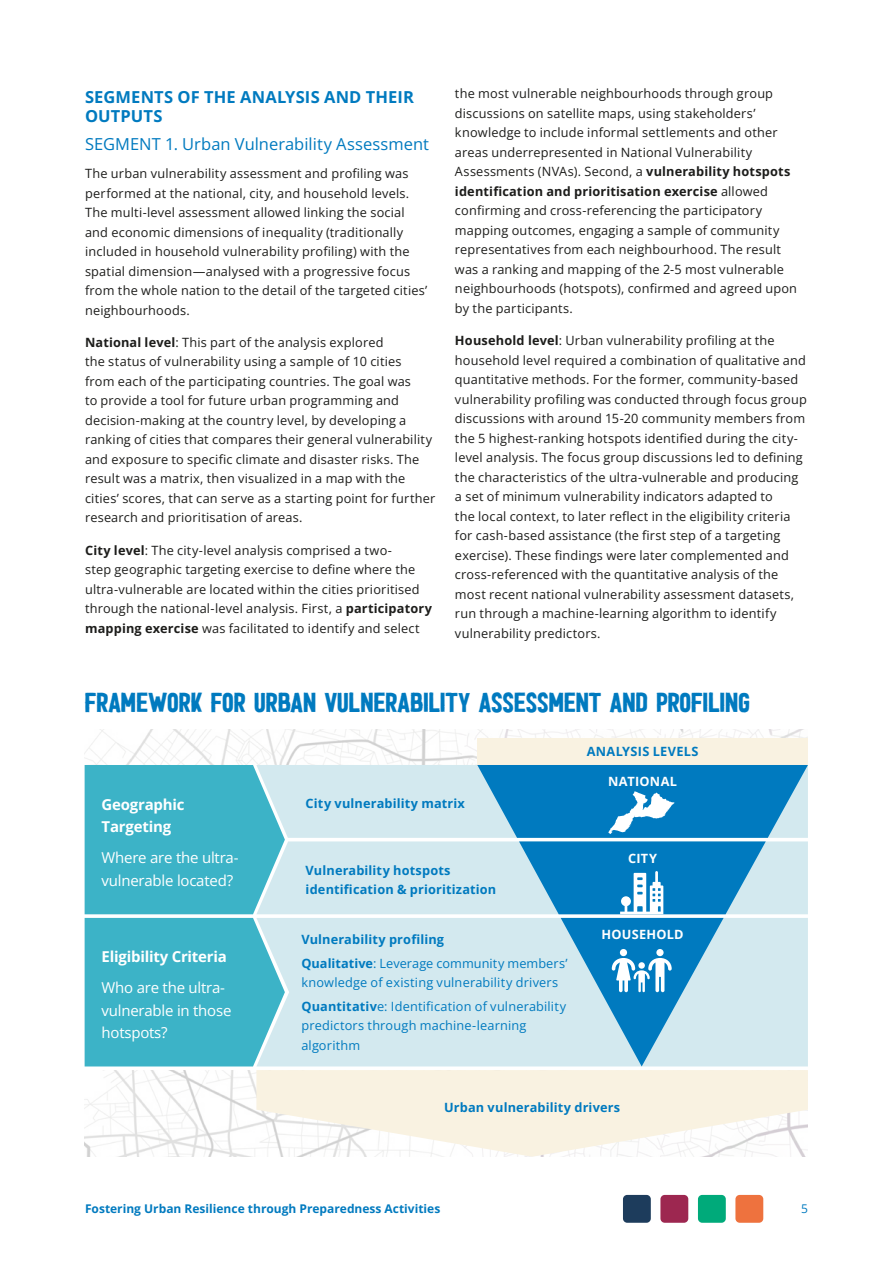
<style>
.page{position:relative;width:893px;height:1263px;background:#fff}
.page>*{position:absolute;margin:0;border:0;box-sizing:border-box;transform-origin:0 0}
.t1{font:27px "HALDEN SOLID";letter-spacing:.02em;color:#007abf}
.t2{font:16.5px "Open Sans";color:#007abf}
.t3{font:700 16.5px/19.5px "Open Sans";letter-spacing:.01em;color:#007abf}
.t4{font:15px/22.5px "Open Sans";letter-spacing:-.015em;color:#fff}
.t5{font:700 15px/22.5px "Open Sans";letter-spacing:-.015em;color:#fff}
.t6{font:12.75px/19.5px "Open Sans";letter-spacing:.015em;color:#1d1d1b}
.t7{font:700 12.75px/19.5px "Open Sans";letter-spacing:.01em;color:#007abf}
.t8{font:12.75px/23.7px "Open Sans";letter-spacing:.015em;color:#007abf}
.t9{font:700 12.75px "Open Sans";letter-spacing:.02em;color:#fff}
.t10{font:700 12.75px "Open Sans";letter-spacing:.03em;color:#007abf}
.t11{font:700 12px "Open Sans";color:#007abf}
.t12{font:12px "Open Sans";color:#007abf}
.s1{font-weight:700}
.s2{font-weight:400}
</style>
<div class="page">
<div style="left:735px;top:1195px;width:28px;height:28px;background:#ee723e;border-radius:4px"></div>
<div style="left:660px;top:1195px;width:28px;height:28px;background:#9d2750;border-radius:4px"></div>
<div style="left:698px;top:1195px;width:28px;height:28px;background:#00aa7a;border-radius:4px"></div>
<div style="left:623px;top:1195px;width:28px;height:28px;background:#1d3c5c;border-radius:4px"></div>
<img style="left:85px;top:729px;width:723px;height:36px">
<img style="left:85px;top:1070px;width:171px;height:87px">
<div style="left:477px;top:739px;width:331px;height:26px;background:#f9f2e1"></div>
<svg style="left:256px;top:1070px;width:552px;height:87px;fill:#f9f2e1"></svg>
<svg style="left:85px;top:765px;width:723px;height:301px;background:#82c5db"></svg>
<p class="t3" style="left:85px;top:86px;width:330px">SEGMENTS OF THE ANALYSIS AND THEIR<br>OUTPUTS</p>
<p class="t2" style="left:85px;top:133px;width:346px">SEGMENT 1. Urban Vulnerability Assessment</p>
<p class="t6" style="left:85px;top:163px;width:344px">The urban vulnerability assessment and profiling was performed at the national, city, and household levels.<br>The multi-level assessment allowed linking the social and economic dimensions of inequality (traditionally included in household vulnerability profiling) with the spatial dimension—analysed with a progressive focus from the whole nation to the detail of the targeted cities’ neighbourhoods.</p>
<p class="t6" style="left:85px;top:332px;width:352px"><span class="s1">National level</span>: This part of the analysis explored<br>the status of vulnerability using a sample of 10 cities<br>from each of the participating countries. The goal was<br>to provide a tool for future urban programming and decision-making at the country level, by developing a ranking of cities that compares their general vulnerability and exposure to specific climate and disaster risks. The result was a matrix, then visualized in a map with the cities’ scores, that can serve as a starting point for further research and prioritisation of areas.</p>
<p class="t6" style="left:85px;top:540px;width:348px"><span class="s1">City level</span>: The city-level analysis comprised a two-<br>step geographic targeting exercise to define where the ultra-vulnerable are located within the cities prioritised through the national-level analysis. First, a <span class="s1">participatory mapping exercise</span> was facilitated to identify and select</p>
<p class="t6" style="left:455px;top:84px;width:344px">the most vulnerable neighbourhoods through group discussions on satellite maps, using stakeholders’ knowledge to include informal settlements and other areas underrepresented in National Vulnerability Assessments (NVAs). Second, a <span class="s1">vulnerability hotspots identification and prioritisation exercise</span> allowed confirming and cross-referencing the participatory mapping outcomes, engaging a sample of community representatives from each neighbourhood. The result was a ranking and mapping of the 2-5 most vulnerable neighbourhoods (hotspots), confirmed and agreed upon by the participants.</p>
<p class="t6" style="left:455px;top:330px;width:353px"><span class="s1">Household level</span>: Urban vulnerability profiling at the household level required a combination of qualitative and quantitative methods. For the former, community-based vulnerability profiling was conducted through focus group discussions with around 15-20 community members from the 5 highest-ranking hotspots identified during the city&shy;level analysis. The focus group discussions led to defining the characteristics of the ultra-vulnerable and producing a set of minimum vulnerability indicators adapted to<br>the local context, to later reflect in the eligibility criteria for cash-based assistance (the first step of a targeting exercise). These findings were later complemented and cross-referenced with the quantitative analysis of the most recent national vulnerability assessment datasets, run through a machine-learning algorithm to identify vulnerability predictors.</p>
<h1 class="t1" style="left:85px;top:684px;width:666px">FRAMEWORK FOR URBAN VULNERABILITY ASSESSMENT AND PROFILING</h1>
<p class="t10" style="left:587px;top:743px;width:113px">ANALYSIS LEVELS</p>
<p class="t5" style="left:102px;top:792px;width:84px">Geographic<br>Targeting</p>
<p class="t4" style="left:102px;top:846px;width:138px">Where are the ultra&shy;vulnerable located?</p>
<p class="t5" style="left:102px;top:945px;width:127px">Eligibility Criteria</p>
<p class="t4" style="left:102px;top:976px;width:131px">Who are the ultra&shy;vulnerable in those hotspots?</p>
<p class="t7" style="left:306px;top:793px;width:161px">City vulnerability matrix</p>
<p class="t7" style="left:306px;top:860px;width:192px">Vulnerability hotspots identification &amp; prioritization</p>
<p class="t7" style="left:301px;top:927px;width:268px;line-height:23.7px">Vulnerability profiling<br>Qualitative<span class="s2">: Leverage community members’</span></p>
<p class="t8" style="left:301px;top:970px;width:266px">knowledge of existing vulnerability drivers<br><span class="s1">Quantitativ</span>e: Identification of vulnerability</p>
<p class="t8" style="left:301px;top:1016px;width:227px;line-height:19.5px">predictors through machine-learning algorithm</p>
<p class="t9" style="left:608px;top:773px;width:70px">NATIONAL</p>
<p class="t9" style="left:628px;top:849px;width:30px">CITY</p>
<p class="t9" style="left:601px;top:926px;width:84px">HOUSEHOLD</p>
<p class="t7" style="left:444px;top:1097px;width:178px">Urban vulnerability drivers</p>
<p class="t11" style="left:85px;top:1200px;width:357px">Fostering Urban Resilience through Preparedness Activities</p>
<p class="t12" style="left:801px;top:1200px;width:8px">5</p>
</div>
